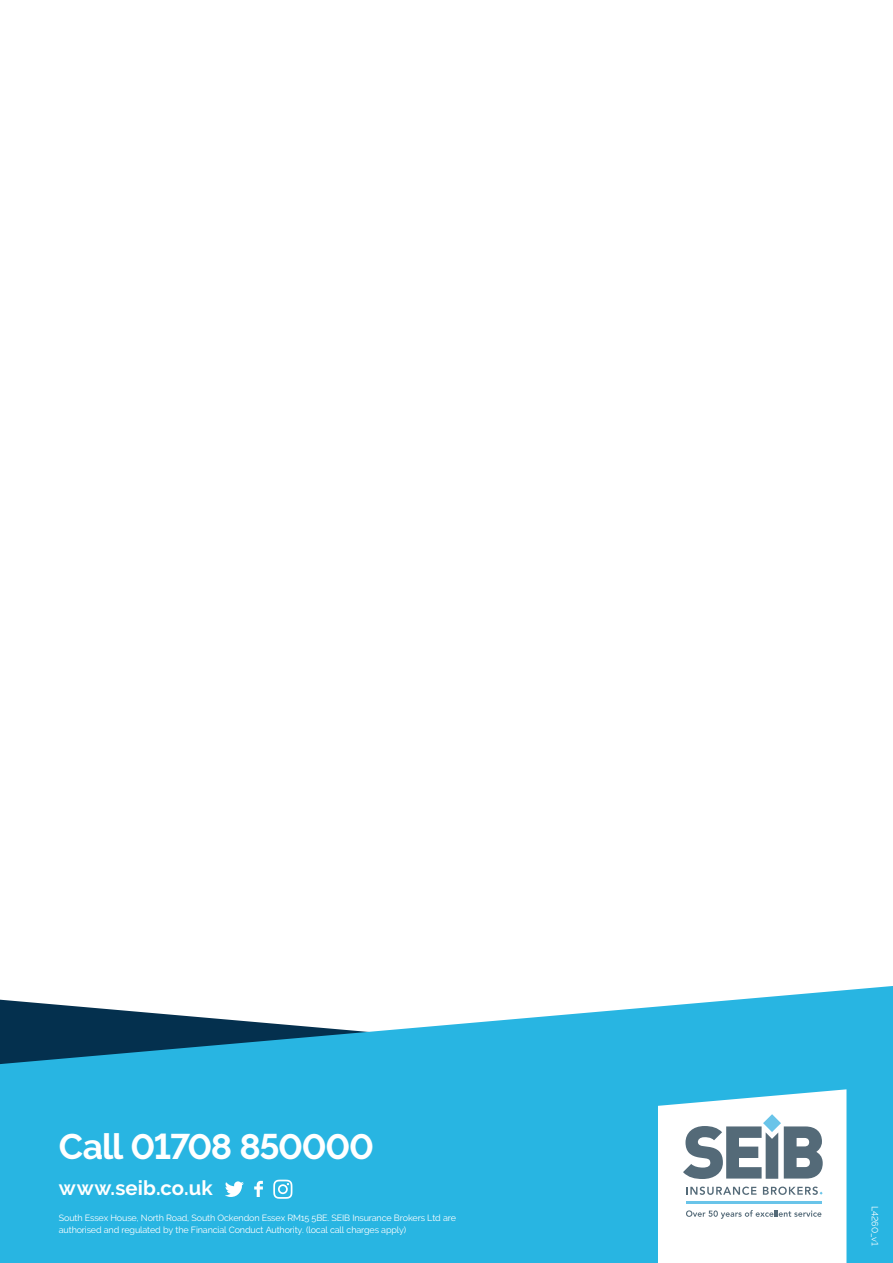
<style>
.page{position:relative;width:893px;height:1263px;background:#fff}
.page>*{position:absolute;margin:0;border:0;box-sizing:border-box;transform-origin:0 0}
.t1{font:700 35.4px "Raleway";letter-spacing:-.03em;color:#fff}
.t2{font:700 20.25px "Raleway";letter-spacing:.01em;color:#fff}
.t3{font:9px/12px "Raleway";letter-spacing:-.02em;color:#fff}
</style>
<div class="page">
<svg style="left:0;top:986px;width:893px;height:277px;background:#3db5dc"></svg>
<svg style="left:658px;top:1089px;width:188px;height:174px"></svg>
<svg style="left:225px;top:1181px;width:19px;height:16px"></svg>
<svg style="left:254px;top:1181px;width:9px;height:16px"></svg>
<svg style="left:273px;top:1179px;width:19px;height:20px"></svg>
<h1 class="t1" style="left:59px;top:1126px;width:317px">Call 01708 850000</h1>
<h2 class="t2" style="left:59px;top:1176px;width:155px">www.seib.co.uk</h2>
<p class="t3" style="left:59px;top:1212px;width:399px">South Essex House, North Road, South Ockendon Essex RM15 5BE. SEIB Insurance Brokers Ltd are authorised and regulated by the Financial Conduct Authority. (local call charges apply)</p>
<p class="t3" style="left:881px;top:1206px;width:42px;rotate:90deg">L4260_v1</p>
</div>
